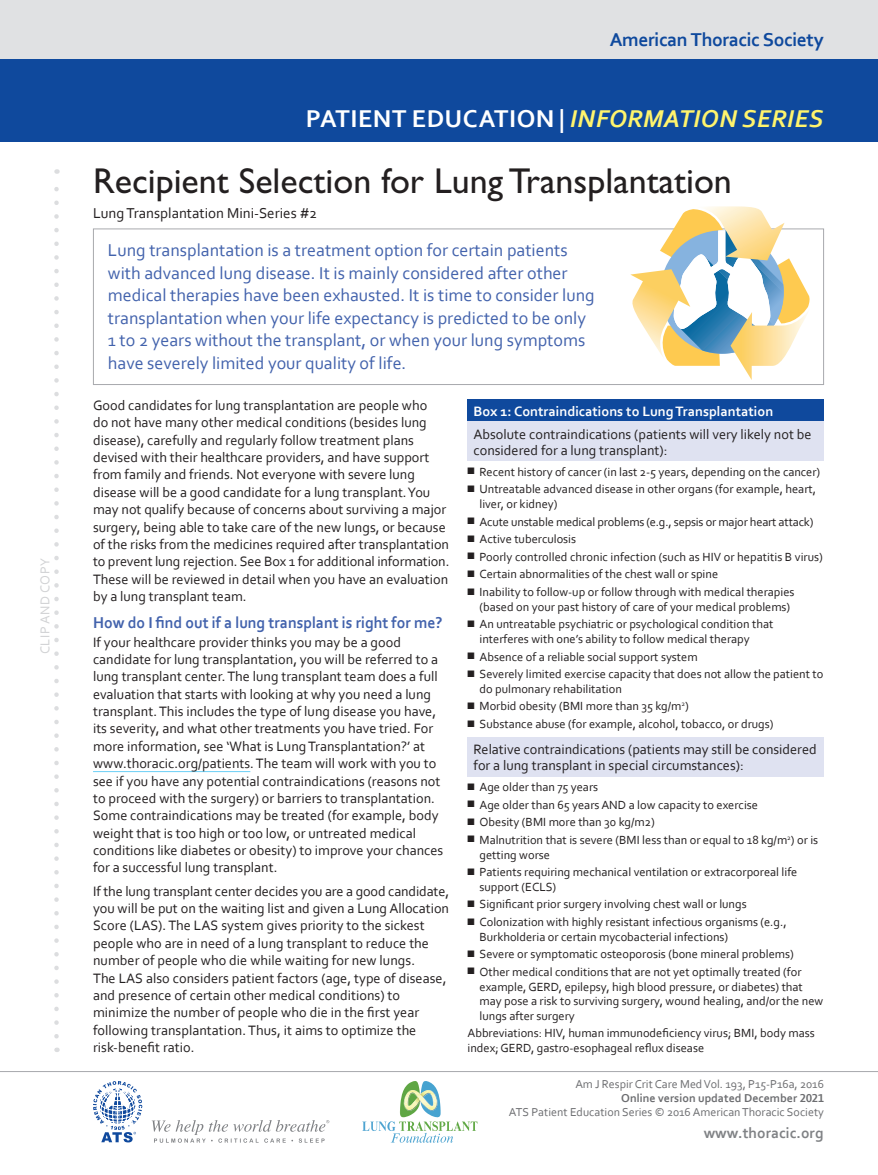
<style>
.page{position:relative;width:878px;height:1175px;background:#fff}
.page>*{position:absolute;margin:0;border:0;box-sizing:border-box;transform-origin:0 0}
.Headline_1{font:36px "Gill Sans Std";color:#231f20}
.t1{font:700 25.5px "Corbel";letter-spacing:.02em;color:#fff}
.t2{font:700 19.5px "Corbel";letter-spacing:-.02em;color:#0f499d}
.Intro_Paragraph{font:18px/22.5px "Corbel";color:#4262ac}
.Body_Headline{font:700 16.5px "Corbel";color:#4262ac;scale:.95 1}
.t3{font:700 15.45px "Corbel";color:#808285}
.Body{font:15px "Corbel";color:#231f20}
.Body-2{font:14.25px/17.4px "Corbel";color:#231f20}
.Body-3{font:700 14.25px "Corbel";color:#fff}
.t4{font:13.5px "Corbel";letter-spacing:.04em;color:#d1d2d4}
.Body-4{font:12.3px/14.5px "Corbel";color:#231f20}
.t5{font:12px "Corbel";color:#6c6d70}
.Citation_Information{font:700 12px "Corbel";color:#6c6d70}
.s1{font-style:italic;color:#fff46d}
</style>
<div class="page">
<div style="left:0;top:0;width:878px;height:59px;background:#e0e1e3"></div>
<div style="left:0;top:59px;width:878px;height:83px;background:#0f499d"></div>
<svg style="left:54px;top:169px;width:5px;height:867px"></svg>
<svg style="left:152px;top:1120px;width:177px;height:22px"></svg>
<svg style="left:93px;top:1081px;width:49px;height:61px"></svg>
<hr style="left:0;top:1071px;width:878px;height:1px;background:#a8a9ad">
<div style="left:93px;top:228px;width:731px;height:157px;border:1px solid #a8a9ad"></div>
<hr style="left:93px;top:771px;width:157px;height:1px;background:#6bcff6">
<div style="left:467px;top:399px;width:357px;height:23px;background:#0f499d"></div>
<div style="left:467px;top:422px;width:357px;height:39px;background:#dfe2f1"></div>
<div style="left:467px;top:737px;width:357px;height:39px;background:#dfe2f1"></div>
<svg style="left:629px;top:206px;width:180px;height:174px"></svg>
<svg style="left:362px;top:1081px;width:115px;height:61px"></svg>
<p class="t4" style="left:37px;top:654px;width:98px;rotate:-90deg">CLIP AND COPY</p>
<p class="t2" style="left:609px;top:27px;width:216px">American Thoracic Society</p>
<p class="t1" style="left:306px;top:103px;width:519px">PATIENT EDUCATION | <span class="s1">INFORMATION SERIES</span></p>
<p class="Headline_1" style="left:93px;top:160px;width:640px">Recipient Selection for Lung Transplantation</p>
<p class="Body" style="left:93px;top:204px;width:226px">Lung Transplantation Mini-Series #2</p>
<p class="Intro_Paragraph" style="left:108px;top:239px;width:488px">Lung transplantation is a treatment option for certain patients with advanced lung disease. It is mainly considered after other medical therapies have been exhausted. It is time to consider lung transplantation when your life expectancy is predicted to be only 1 to 2 years without the transplant, or when your lung symptoms have severely limited your quality of life.</p>
<p class="Body-2" style="left:93px;top:396px;width:358px">Good candidates for lung transplantation are people who<br>do not have many other medical conditions (besides lung disease), carefully and regularly follow treatment plans devised with their healthcare providers, and have support from family and friends. Not everyone with severe lung disease will be a good candidate for a lung transplant. You may not qualify because of concerns about surviving a major surgery, being able to take care of the new lungs, or because of the risks from the medicines required after transplantation to prevent lung rejection. See Box 1 for additional information.<br>These will be reviewed in detail when you have an evaluation by a lung transplant team.</p>
<p class="Body_Headline" style="left:93px;top:612px;width:369px">How do I find out if a lung transplant is right for me?</p>
<p class="Body-2" style="left:93px;top:633px;width:352px">If your healthcare provider thinks you may be a good candidate for lung transplantation, you will be referred to a lung transplant center. The lung transplant team does a full evaluation that starts with looking at why you need a lung transplant. This includes the type of lung disease you have, its severity, and what other treatments you have tried. For more information, see ‘What is Lung Transplantation?’ at www.thoracic.org/patients. The team will work with you to see if you have any potential contraindications (reasons not to proceed with the surgery) or barriers to transplantation.<br>Some contraindications may be treated (for example, body weight that is too high or too low, or untreated medical conditions like diabetes or obesity) to improve your chances for a successful lung transplant.</p>
<p class="Body-2" style="left:93px;top:882px;width:357px">If the lung transplant center decides you are a good candidate, you will be put on the waiting list and given a Lung Allocation Score (LAS). The LAS system gives priority to the sickest people who are in need of a lung transplant to reduce the number of people who die while waiting for new lungs.<br>The LAS also considers patient factors (age, type of disease, and presence of certain other medical conditions) to minimize the number of people who die in the first year following transplantation. Thus, it aims to optimize the risk-benefit ratio.</p>
<p class="Body-3" style="left:473px;top:402px;width:301px">Box 1: Contraindications to Lung Transplantation</p>
<p class="Body-2" style="left:473px;top:425px;width:339px;line-height:16.5px">Absolute contraindications (patients will very likely not be considered for a lung transplant):</p>
<p class="Body-4" style="left:467px;top:464px;width:354px">■ Recent history of cancer (in last 2-5 years, depending on the cancer)</p>
<p class="Body-4" style="left:479px;top:481px;width:338px;text-indent:-12px">■ Untreatable advanced disease in other organs (for example, heart, liver, or kidney)</p>
<p class="Body-4" style="left:467px;top:514px;width:347px">■ Acute unstable medical problems (e.g., sepsis or major heart attack)</p>
<p class="Body-4" style="left:467px;top:531px;width:110px">■ Active tuberculosis</p>
<p class="Body-4" style="left:467px;top:549px;width:357px">■ Poorly controlled chronic infection (such as HIV or hepatitis B virus)</p>
<p class="Body-4" style="left:467px;top:567px;width:252px">■ Certain abnormalities of the chest wall or spine</p>
<p class="Body-4" style="left:479px;top:584px;width:316px;text-indent:-12px">■ Inability to follow-up or follow through with medical therapies (based on your past history of care of your medical problems)</p>
<p class="Body-4" style="left:479px;top:616px;width:295px;text-indent:-12px">■ An untreatable psychiatric or psychological condition that interferes with one’s ability to follow medical therapy</p>
<p class="Body-4" style="left:467px;top:649px;width:232px">■ Absence of a reliable social support system</p>
<p class="Body-4" style="left:479px;top:666px;width:345px;text-indent:-12px">■ Severely limited exercise capacity that does not allow the patient to do pulmonary rehabilitation</p>
<p class="Body-4" style="left:467px;top:698px;width:223px">■ Morbid obesity (BMI more than 35 kg/m<sup>2</sup>)</p>
<p class="Body-4" style="left:467px;top:716px;width:307px">■ Substance abuse (for example, alcohol, tobacco, or drugs)</p>
<p class="Body-2" style="left:473px;top:740px;width:345px;line-height:16.5px">Relative contraindications (patients may still be considered for a lung transplant in special circumstances):</p>
<p class="Body-4" style="left:467px;top:779px;width:132px">■ Age older than 75 years</p>
<p class="Body-4" style="left:467px;top:797px;width:292px">■ Age older than 65 years AND a low capacity to exercise</p>
<p class="Body-4" style="left:467px;top:814px;width:189px">■ Obesity (BMI more than 30 kg/m2)</p>
<p class="Body-4" style="left:479px;top:832px;width:340px;text-indent:-12px">■ Malnutrition that is severe (BMI less than or equal to 18 kg/m<sup>2</sup>) or is getting worse</p>
<p class="Body-4" style="left:479px;top:864px;width:319px;text-indent:-12px">■ Patients requiring mechanical ventilation or extracorporeal life support (ECLS)</p>
<p class="Body-4" style="left:467px;top:896px;width:281px">■ Significant prior surgery involving chest wall or lungs</p>
<p class="Body-4" style="left:479px;top:914px;width:308px;text-indent:-12px">■ Colonization with highly resistant infectious organisms (e.g.,<br>Burkholderia or certain mycobacterial infections)</p>
<p class="Body-4" style="left:467px;top:946px;width:328px">■ Severe or symptomatic osteoporosis (bone mineral problems)</p>
<p class="Body-4" style="left:479px;top:964px;width:345px;text-indent:-12px">■ Other medical conditions that are not yet optimally treated (for example, GERD, epilepsy, high blood pressure, or diabetes) that may pose a risk to surviving surgery, wound healing, and/or the new lungs after surgery</p>
<p class="Body-4" style="left:467px;top:1025px;width:349px">Abbreviations: HIV, human immunodeficiency virus; BMI, body mass index; GERD, gastro-esophageal reflux disease</p>
<p class="t5" style="left:575px;top:1076px;width:250px">Am J Respir Crit Care Med Vol. 193, P15-P16a, 2016</p>
<p class="Citation_Information" style="left:621px;top:1090px;width:204px">Online version updated December 2021</p>
<p class="t5" style="left:509px;top:1105px;width:316px">ATS Patient Education Series © 2016 American Thoracic Society</p>
<p class="t3" style="left:703px;top:1123px;width:121px">www.thoracic.org</p>
</div>
